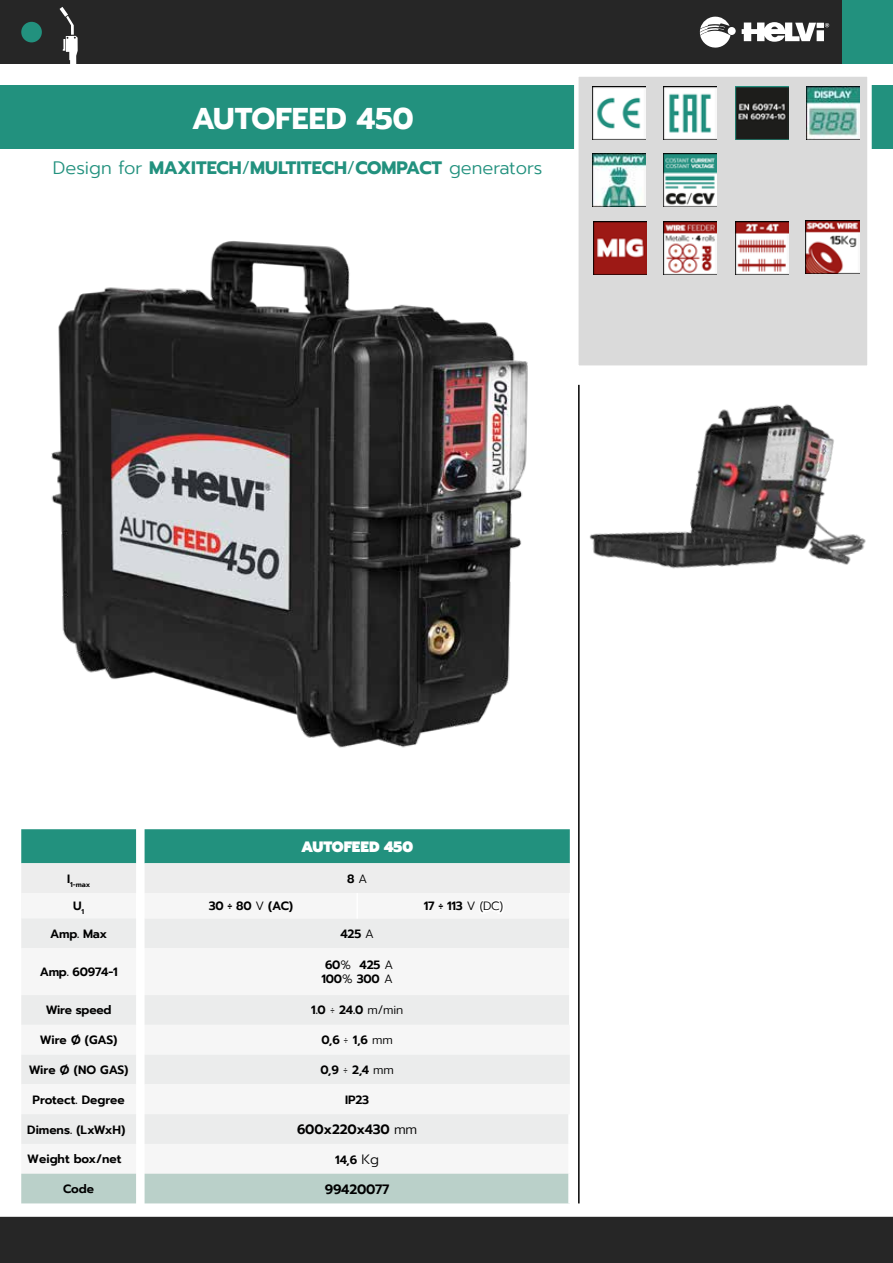
<style>
.page{position:relative;width:893px;height:1263px;background:#fff}
.page>*{position:absolute;margin:0;border:0;box-sizing:border-box;transform-origin:0 0}
.t1{font:700 30px "Prompt";color:#fff}
.t2{font:700 18px "Prompt";color:#22917e}
.t3{font:900 15px "Prompt";color:#fff}
.t4{font:600 13.5px "Prompt";letter-spacing:-.015em;color:#000}
.t5{font:600 12px/14.4px "Prompt";letter-spacing:-.015em;color:#000}
.t6{font:600 7.05px "Prompt";color:#000}
.s1{font-weight:300}
.s2{font-weight:300;font-size:13.5px}
</style>
<div class="page">
<div style="left:0;top:85px;width:893px;height:64px;background:#22917e"></div>
<div style="left:0;top:0;width:842px;height:64px;background:#262626"></div>
<div style="left:21px;top:22px;width:21px;height:20px;background:#22917e;border-radius:50%"></div>
<div style="left:842px;top:0;width:51px;height:64px;background:#22917e"></div>
<svg style="left:700px;top:16px;width:36px;height:32px"></svg>
<svg style="left:742px;top:22px;width:87px;height:20px"></svg>
<svg style="left:60px;top:7px;width:18px;height:57px"></svg>
<div style="left:0;top:1217px;width:893px;height:46px;background:#262626"></div>
<hr style="left:578px;top:385px;width:2px;height:818px;background:#000">
<div style="left:574px;top:72px;width:298px;height:298px;background:#dadada;border:4px solid #fff"></div>
<img style="left:51px;top:241px;width:477px;height:507px">
<svg style="left:21px;top:829px;width:549px;height:374px"></svg>
<img style="left:592px;top:86px;width:53px;height:54px">
<img style="left:592px;top:153px;width:53px;height:53px">
<img style="left:593px;top:221px;width:53px;height:53px">
<img style="left:664px;top:86px;width:53px;height:54px">
<img style="left:664px;top:153px;width:53px;height:53px">
<img style="left:807px;top:86px;width:53px;height:54px">
<img style="left:735px;top:221px;width:53px;height:53px">
<img style="left:664px;top:221px;width:53px;height:53px">
<img style="left:735px;top:86px;width:53px;height:54px">
<img style="left:805px;top:220px;width:54px;height:54px">
<img style="left:589px;top:404px;width:277px;height:165px">
<h1 class="t1" style="left:192px;top:96px;width:223px">AUTOFEED 450</h1>
<h2 class="t2" style="left:53px;top:154px;width:491px"><span class="s1">Design for</span> MAXITECH<span class="s1">/</span>MULTITECH<span class="s1">/</span>COMPACT <span class="s1">generators</span></h2>
<p class="t3" style="left:301px;top:835px;width:113px">AUTOFEED 450</p>
<p class="t6" style="left:67px;top:879px;width:25px"><sup>I</sup>1-max</p>
<p class="t5" style="left:347px;top:871px;width:21px">8 <span class="s1">A</span></p>
<p class="t5" style="left:73px;top:899px;width:13px">U<sub>1</sub></p>
<p class="t5" style="left:209px;top:899px;width:86px">30 ÷ 80 <span class="s1">V</span> (AC)</p>
<p class="t5" style="left:424px;top:899px;width:81px">17 ÷ 113 <span class="s1">V (DC)</span></p>
<p class="t5" style="left:50px;top:926px;width:58px">Amp. Max</p>
<p class="t5" style="left:340px;top:926px;width:35px">425 <span class="s1">A</span></p>
<p class="t5" style="left:40px;top:965px;width:79px">Amp. 60974-1</p>
<p class="t5" style="left:321px;top:957px;width:73px">60<span class="s1">%</span> 425 <span class="s1">A<br></span>100<span class="s1">%</span> 300 <span class="s1">A</span></p>
<p class="t5" style="left:46px;top:1003px;width:67px">Wire speed</p>
<p class="t5" style="left:311px;top:1003px;width:93px">1.0 <span class="s1">÷</span> 24.0 <span class="s1">m/min</span></p>
<p class="t5" style="left:40px;top:1033px;width:79px">Wire Ø (GAS)</p>
<p class="t5" style="left:322px;top:1033px;width:73px">0,6 <span class="s1">÷</span> 1,6 <span class="s1">mm</span></p>
<p class="t5" style="left:29px;top:1062px;width:101px">Wire Ø (NO GAS)</p>
<p class="t5" style="left:321px;top:1062px;width:75px">0,9 <span class="s1">÷</span> 2,4 <span class="s1">mm</span></p>
<p class="t5" style="left:33px;top:1092px;width:94px">Protect. Degree</p>
<p class="t5" style="left:345px;top:1092px;width:25px">IP23</p>
<p class="t5" style="left:27px;top:1122px;width:99px">Dimens. (LxWxH)</p>
<p class="t4" style="left:297px;top:1119px;width:122px">600x220x430 <span class="s1">mm</span></p>
<p class="t5" style="left:27px;top:1152px;width:96px">Weight box/net</p>
<p class="t5" style="left:335px;top:1152px;width:45px">14,6 <span class="s2">Kg</span></p>
<p class="t5" style="left:63px;top:1182px;width:32px">Code</p>
<p class="t4" style="left:325px;top:1179px;width:66px">99420077</p>
</div>
